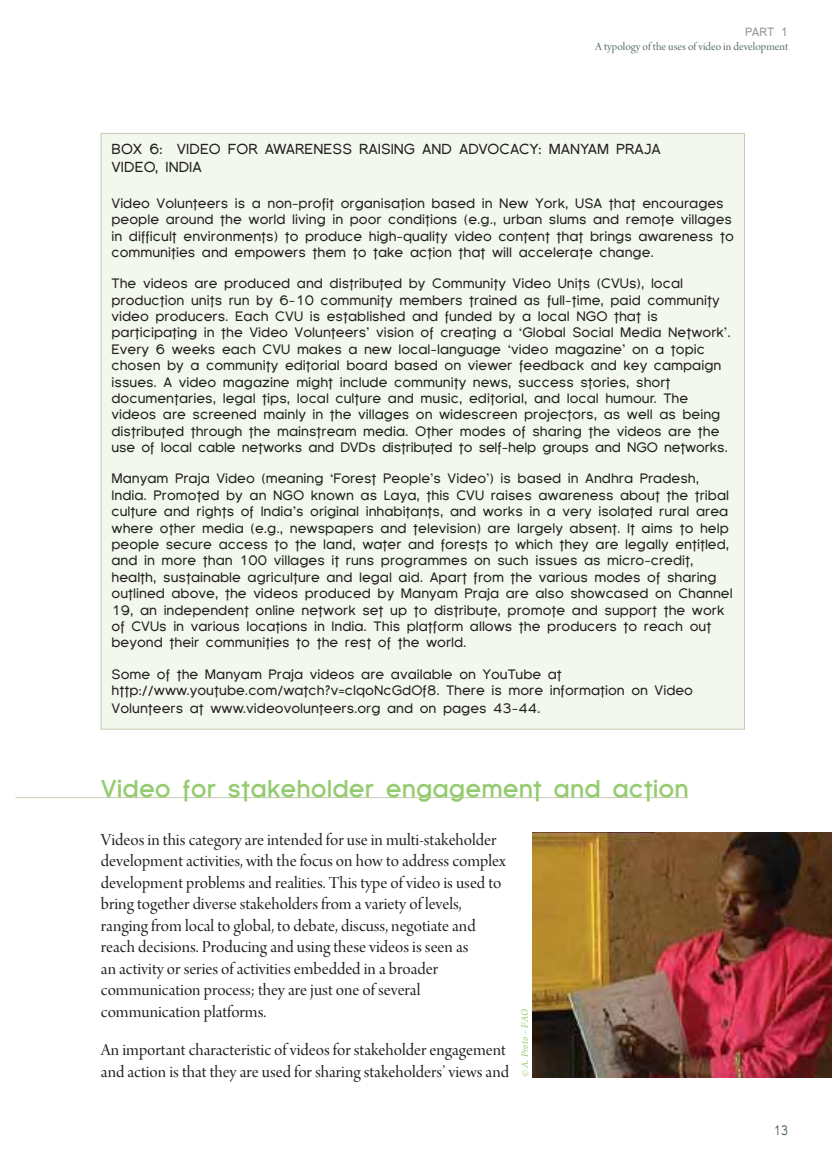
<style>
.page{position:relative;width:837px;height:1152px;background:#fff}
.page>*{position:absolute;margin:0;border:0;box-sizing:border-box;transform-origin:0 0}
.t1{font:700 23.85px "Florencesans";color:#95cb6f}
.t2{font:17.85px/21.5px "Arno Pro Display";color:#231f20}
.t3{font:14.55px/18.1px "Florencesans";color:#231f20}
.t4{font:13.65px/16.4px "Florencesans";color:#231f20}
.t5{font:13.65px "Florencesans";color:#576c63;scale:.8 1}
.t6{font:12px "Arno Pro Display";color:#576c63}
.t7{font:12px "Florencesans";color:#8e9891}
.t8{font:italic 10.2px "Arno Pro";color:#95cb6f}
.s1{font-family:"Arno Pro Display";font-style:normal}
</style>
<div class="page">
<hr style="left:15px;top:797px;width:673px;height:1px;background:#c8c8b4">
<div style="left:101px;top:133px;width:643px;height:596px;background:#f2f8ed"></div>
<img style="left:532px;top:832px;width:300px;height:245px">
<p class="t7" style="left:745px;top:27px;width:45px">PART 1</p>
<p class="t6" style="left:595px;top:42px;width:194px">A typology of the uses of video in development</p>
<p class="t3" style="left:112px;top:141px;width:551px">BOX 6: VIDEO FOR AWARENESS RAISING AND ADVOCACY: MANYAM PRAJA<br>VIDEO, INDIA</p>
<p class="t4" style="left:112px;top:196px;width:624px">Video Volunteers is a non-profit organisation based in New York, USA that encourages people around the world living in poor conditions (e.g., urban slums and remote villages in difficult environments) to produce high-quality video content that brings awareness to communities and empowers them to take action that will accelerate change.</p>
<p class="t4" style="left:112px;top:277px;width:621px">The videos are produced and distributed by Community Video Units (CVUs), local production units run by 6-10 community members trained as full-time, paid community video producers. Each CVU is established and funded by a local NGO that is participating in the Video Volunteers’ vision of creating a ‘Global Social Media Network’.<br>Every 6 weeks each CVU makes a new local-language ‘video magazine’ on a topic chosen by a community editorial board based on viewer feedback and key campaign issues. A video magazine might include community news, success stories, short documentaries, legal tips, local culture and music, editorial, and local humour. The videos are screened mainly in the villages on widescreen projectors, as well as being distributed through the mainstream media. Other modes of sharing the videos are the use of local cable networks and DVDs distributed to self-help groups and NGO networks.</p>
<p class="t4" style="left:112px;top:472px;width:623px">Manyam Praja Video (meaning ‘Forest People’s Video’) is based in Andhra Pradesh, India. Promoted by an NGO known as Laya, this CVU raises awareness about the tribal culture and rights of India’s original inhabitants, and works in a very isolated rural area where other media (e.g., newspapers and television) are largely absent. It aims to help people secure access to the land, water and forests to which they are legally entitled, and in more than 100 villages it runs programmes on such issues as micro-credit, health, sustainable agriculture and legal aid. Apart from the various modes of sharing outlined above, the videos produced by Manyam Praja are also showcased on Channel 19, an independent online network set up to distribute, promote and support the work of CVUs in various locations in India. This platform allows the producers to reach out beyond their communities to the rest of the world.</p>
<p class="t4" style="left:112px;top:667px;width:583px">Some of the Manyam Praja videos are available on YouTube at http://www.youtube.com/watch?v=clqoNcGdOf8. There is more information on Video</p>
<p class="t4" style="left:112px;top:701px;width:430px">Volunteers at www.videovolunteers.org and on pages 43-44.</p>
<h1 class="t1" style="left:101px;top:779px;width:589px">Video for stakeholder engagement and action</h1>
<p class="t2" style="left:101px;top:830px;width:406px">Videos in this category are intended for use in multi-stakeholder development activities, with the focus on how to address complex development problems and realities. This type of video is used to bring together diverse stakeholders from a variety of levels, ranging from local to global, to debate, discuss, negotiate and reach decisions. Producing and using these videos is seen as<br>an activity or series of activities embedded in a broader communication process; they are just one of several communication platforms.</p>
<h2 class="t2" style="left:101px;top:1041px;width:410px">An important characteristic of videos for stakeholder engagement and action is that they are used for sharing stakeholders’ views and</h2>
<p class="t8" style="left:521px;top:1077px;width:69px;rotate:-90deg"><span class="s1">©</span> A. Proto – FAO</p>
<p class="t5" style="left:773px;top:1124px;width:20px">13</p>
</div>
